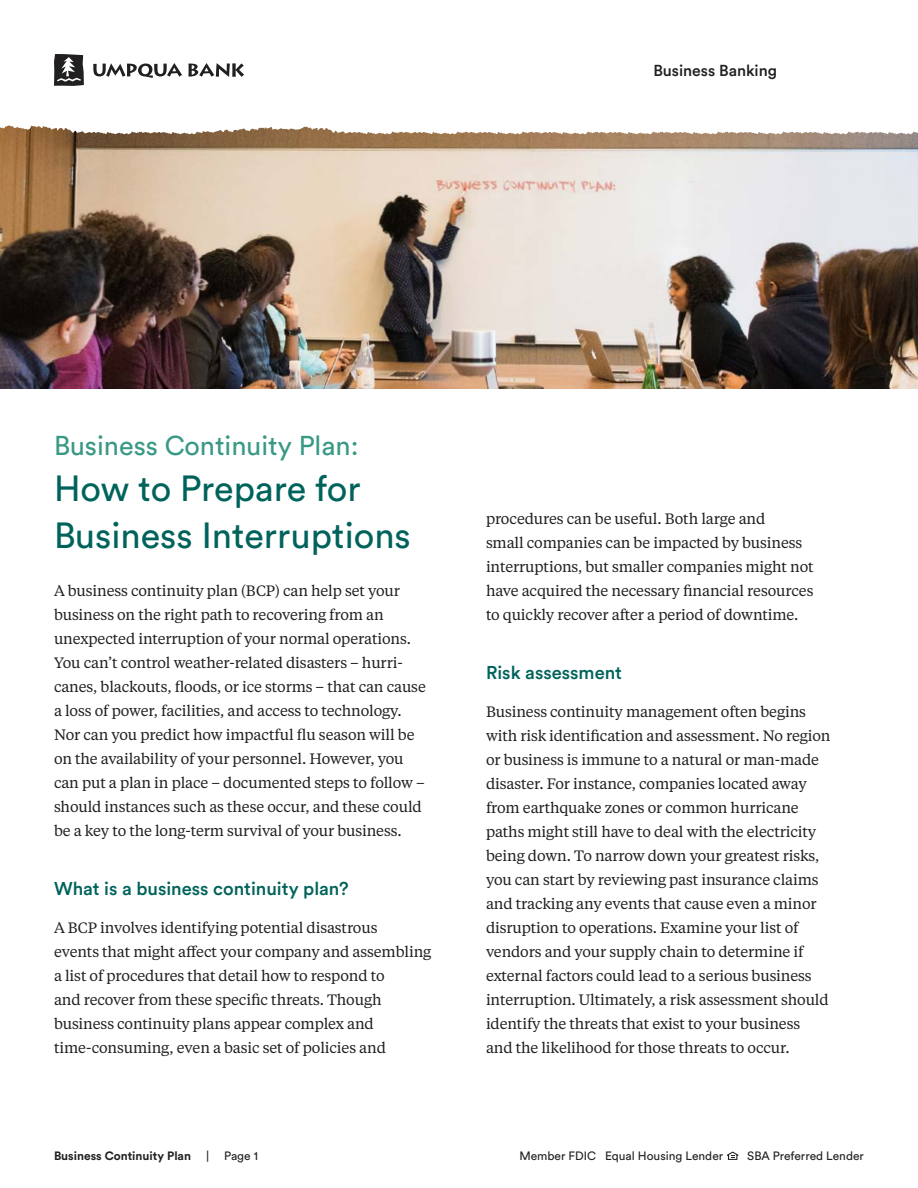
<style>
.page{position:relative;width:918px;height:1188px;background:#fff}
.page>*{position:absolute;margin:0;border:0;box-sizing:border-box;transform-origin:0 0}
.t1{font:36px/46.5px "Circular Std";color:#00635b}
.t2{font:27px "Circular Std";color:#399985}
.t3{font:500 18.3px "Circular Std";color:#00635b}
.t4{font:500 15.75px "Circular Std";color:#211f20}
.t5{font:15px/24px "Tiempos Text";letter-spacing:-.01em;color:#211f20}
.t6{font:12px "Circular Std";color:#211f20}
.t7{font:700 12px "Circular Std";color:#211f20}
</style>
<div class="page">
<img style="left:0;top:135px;width:918px;height:254px">
<svg style="left:0;top:54px;width:918px;height:81px"></svg>
<svg style="left:727px;top:1152px;width:11px;height:8px"></svg>
<p class="t4" style="left:653px;top:60px;width:125px">Business Banking</p>
<h2 class="t2" style="left:54px;top:429px;width:306px">Business Continuity Plan:</h2>
<h1 class="t1" style="left:54px;top:465px;width:358px">How to Prepare for<br>Business Interruptions</h1>
<p class="t5" style="left:54px;top:579px;width:373px">A business continuity plan (BCP) can help set your business on the right path to recovering from an unexpected interruption of your normal operations.<br>You can’t control weather-related disasters – hurri&shy;canes, blackouts, floods, or ice storms – that can cause a loss of power, facilities, and access to technology.<br>Nor can you predict how impactful flu season will be on the availability of your personnel. However, you can put a plan in place – documented steps to follow – should instances such as these occur, and these could be a key to the long-term survival of your business.</p>
<p class="t3" style="left:54px;top:877px;width:296px">What is a business continuity plan?</p>
<p class="t5" style="left:54px;top:915px;width:379px">A BCP involves identifying potential disastrous<br>events that might affect your company and assembling a list of procedures that detail how to respond to<br>and recover from these specific threats. Though business continuity plans appear complex and time-consuming, even a basic set of policies and</p>
<p class="t5" style="left:486px;top:506px;width:329px">procedures can be useful. Both large and<br>small companies can be impacted by business interruptions, but smaller companies might not have acquired the necessary financial resources to quickly recover after a period of downtime.</p>
<p class="t3" style="left:486px;top:661px;width:137px">Risk assessment</p>
<p class="t5" style="left:486px;top:699px;width:346px">Business continuity management often begins with risk identification and assessment. No region or business is immune to a natural or man-made disaster. For instance, companies located away from earthquake zones or common hurricane paths might still have to deal with the electricity being down. To narrow down your greatest risks, you can start by reviewing past insurance claims and tracking any events that cause even a minor disruption to operations. Examine your list of vendors and your supply chain to determine if external factors could lead to a serious business interruption. Ultimately, a risk assessment should identify the threats that exist to your business and the likelihood for those threats to occur.</p>
<p class="t7" style="left:54px;top:1148px;width:139px">Business Continuity Plan</p>
<p class="t6" style="left:206px;top:1148px;width:53px">| Page 1</p>
<p class="t6" style="left:519px;top:1148px;width:205px">Member FDIC Equal Housing Lender</p>
<p class="t6" style="left:747px;top:1148px;width:118px">SBA Preferred Lender</p>
</div>
